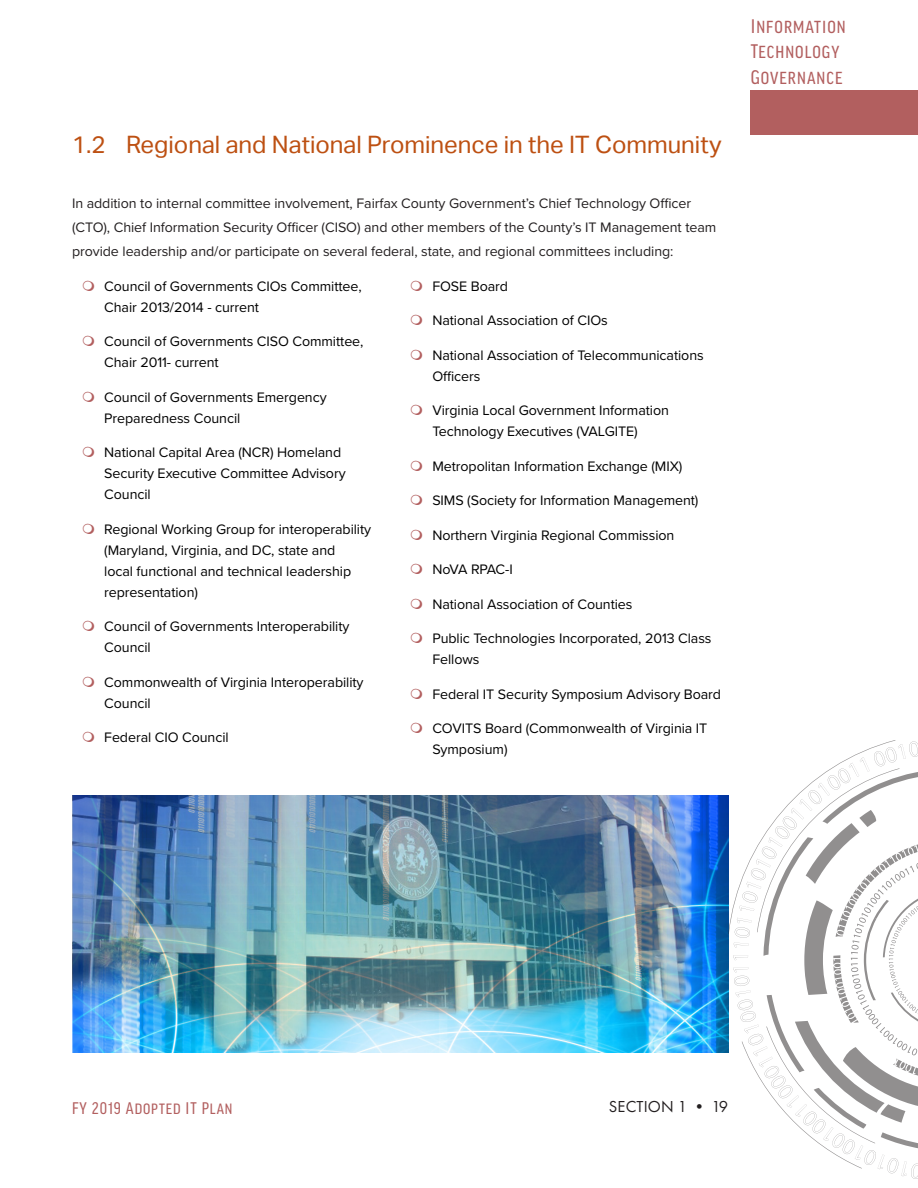
<style>
.page{position:relative;width:918px;height:1188px;background:#fff}
.page>*{position:absolute;margin:0;border:0;box-sizing:border-box;transform-origin:0 0}
.Heading_2{font:24px "Aktiv Grotesk";color:#bd5012}
.t1{font:condensed 21px/25.2px "Good Headline Pro";letter-spacing:.05em;color:#b25f5f}
.t2{font:condensed 18px "Good Headline Pro";letter-spacing:.05em;color:#b25f5f}
.t3{font:16.5px "Futura PT";letter-spacing:.01em;color:#231f20}
.t4{font:14.25px/21px "Proxima Nova";letter-spacing:-.005em;color:#000}
.Main_Body{font:14.25px/24px "Proxima Nova";letter-spacing:-.005em;color:#231f20}
.t5{font:14.25px "Proxima Nova";letter-spacing:-.05em;color:#000}
</style>
<div class="page">
<img style="left:72px;top:796px;width:656px;height:256px">
<svg style="left:728px;top:740px;width:190px;height:439px"></svg>
<div style="left:751px;top:90px;width:167px;height:45px;background:#b25f5f"></div>
<h2 class="Heading_2" style="left:72px;top:131px;width:651px">1.2 Regional and National Prominence in the IT Community</h2>
<p class="Main_Body" style="left:72px;top:191px;width:646px">In addition to internal committee involvement, Fairfax County Government’s Chief Technology Officer (CTO), Chief Information Security Officer (CISO) and other members of the County’s IT Management team provide leadership and/or participate on several federal, state, and regional committees including:</p>
<p class="t4" style="left:104px;top:275px;width:259px">Council of Governments CIOs Committee,<br>Chair 2013/2014 - current</p>
<p class="t4" style="left:104px;top:330px;width:261px">Council of Governments CISO Committee,<br>Chair 2011- current</p>
<p class="t4" style="left:104px;top:386px;width:224px">Council of Governments Emergency<br>Preparedness Council</p>
<p class="t4" style="left:104px;top:441px;width:243px">National Capital Area (NCR) Homeland<br>Security Executive Committee Advisory<br>Council</p>
<p class="t4" style="left:104px;top:518px;width:268px">Regional Working Group for interoperability (Maryland, Virginia, and DC, state and<br>local functional and technical leadership representation)</p>
<p class="t4" style="left:104px;top:615px;width:247px">Council of Governments Interoperability<br>Council</p>
<p class="t4" style="left:104px;top:671px;width:261px">Commonwealth of Virginia Interoperability<br>Council</p>
<p class="t4" style="left:104px;top:726px;width:126px">Federal CIO Council</p>
<p class="t4" style="left:432px;top:275px;width:77px">FOSE Board</p>
<p class="t4" style="left:432px;top:309px;width:177px">National Association of CIOs</p>
<p class="t4" style="left:432px;top:344px;width:273px">National Association of Telecommunications<br>Officers</p>
<p class="t4" style="left:432px;top:399px;width:238px">Virginia Local Government Information<br>Technology Executives (VALGITE)</p>
<p class="t4" style="left:432px;top:455px;width:252px">Metropolitan Information Exchange (MIX)</p>
<p class="t4" style="left:432px;top:489px;width:268px">SIMS (Society for Information Management)</p>
<p class="t4" style="left:432px;top:524px;width:244px">Northern Virginia Regional Commission</p>
<p class="t5" style="left:432px;top:559px;width:82px">NoVA RPAC-I</p>
<p class="t4" style="left:432px;top:593px;width:202px">National Association of Counties</p>
<p class="t4" style="left:432px;top:627px;width:281px">Public Technologies Incorporated, 2013 Class<br>Fellows</p>
<p class="t4" style="left:432px;top:683px;width:290px">Federal IT Security Symposium Advisory Board</p>
<p class="t4" style="left:432px;top:717px;width:277px">COVITS Board (Commonwealth of Virginia IT<br>Symposium)</p>
<h2 class="t1" style="left:751px;top:14px;width:97px">Information<br>Technology<br>Governance</h2>
<p class="t2" style="left:72px;top:1098px;width:162px">FY 2019 Adopted IT Plan</p>
<p class="t3" style="left:609px;top:1097px;width:121px">SECTION 1 • 19</p>
</div>
